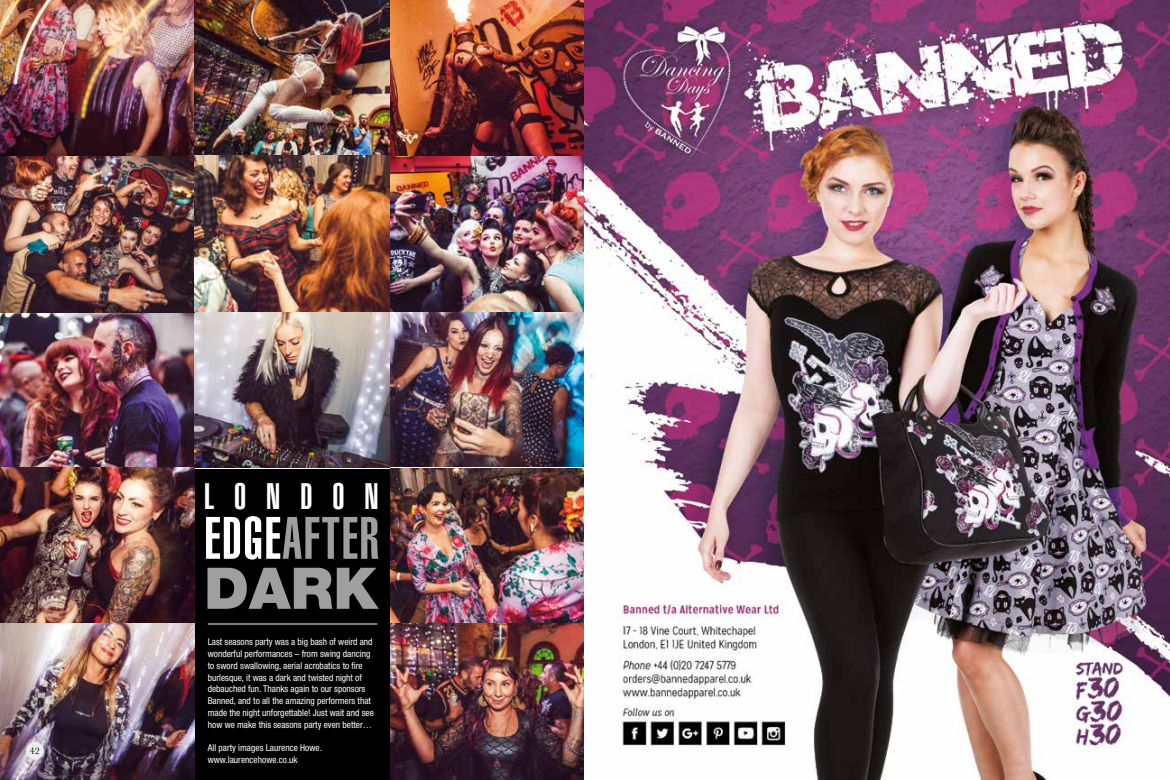
<style>
.page{position:relative;width:1170px;height:780px;background:#fff}
.page>*{position:absolute;margin:0;border:0;box-sizing:border-box;transform-origin:0 0}
.t1{font:900 extra-condensed 58.75px "Helvetica";letter-spacing:.025em;color:#9f9f9f}
.t2{font:900 57.5px "Helvetica Neue";color:#9f9f9f}
.t3{font:900 extra-condensed 36.25px "Helvetica";letter-spacing:.55em;color:#fff}
.t4{font:10px "Baskerville";color:#000}
.t5{font:condensed 9.38px/11.9px "Helvetica Neue";color:#fff}
.s1{color:#fff}
</style>
<div class="page">
<div style="left:195px;top:468px;width:195px;height:312px;background:#000"></div>
<img style="left:0;top:312px;width:195px;height:156px">
<img style="left:195px;top:312px;width:195px;height:156px">
<img style="left:0;top:0;width:195px;height:156px">
<img style="left:0;top:156px;width:195px;height:156px">
<img style="left:0;top:468px;width:195px;height:156px">
<img style="left:390px;top:312px;width:194px;height:155px">
<img style="left:390px;top:468px;width:194px;height:156px">
<img style="left:195px;top:0;width:195px;height:156px">
<img style="left:0;top:624px;width:195px;height:156px">
<img style="left:390px;top:156px;width:195px;height:156px">
<img style="left:195px;top:156px;width:195px;height:156px">
<img style="left:390px;top:624px;width:194px;height:156px">
<img style="left:390px;top:0;width:195px;height:156px">
<img style="left:585px;top:0;width:584px;height:780px">
<hr style="left:208px;top:623px;width:169px;height:1px;background:#fff">
<div style="left:26px;top:741px;width:18px;height:18px;background:#ececec;border-radius:50%"></div>
<p class="t4" style="left:30px;top:744px;width:11px">42</p>
<h3 class="t3" style="left:204px;top:475px;width:176px">LONDON</h3>
<h1 class="t1" style="left:204px;top:504px;width:176px"><span class="s1">EDGE</span>AFTER</h1>
<h2 class="t2" style="left:204px;top:554px;width:175px">DARK</h2>
<p class="t5" style="left:208px;top:635px;width:168px">Last seasons party was a big bash of weird and wonderful performances – from swing dancing to sword swallowing, aerial acrobatics to fire burlesque, it was a dark and twisted night of debauched fun. Thanks again to our sponsors Banned, and to all the amazing performers that made the night unforgettable! Just wait and see how we make this seasons party even better…</p>
<p class="t5" style="left:208px;top:741px;width:116px">All party images Laurence Howe. www.laurencehowe.co.uk</p>
</div>
